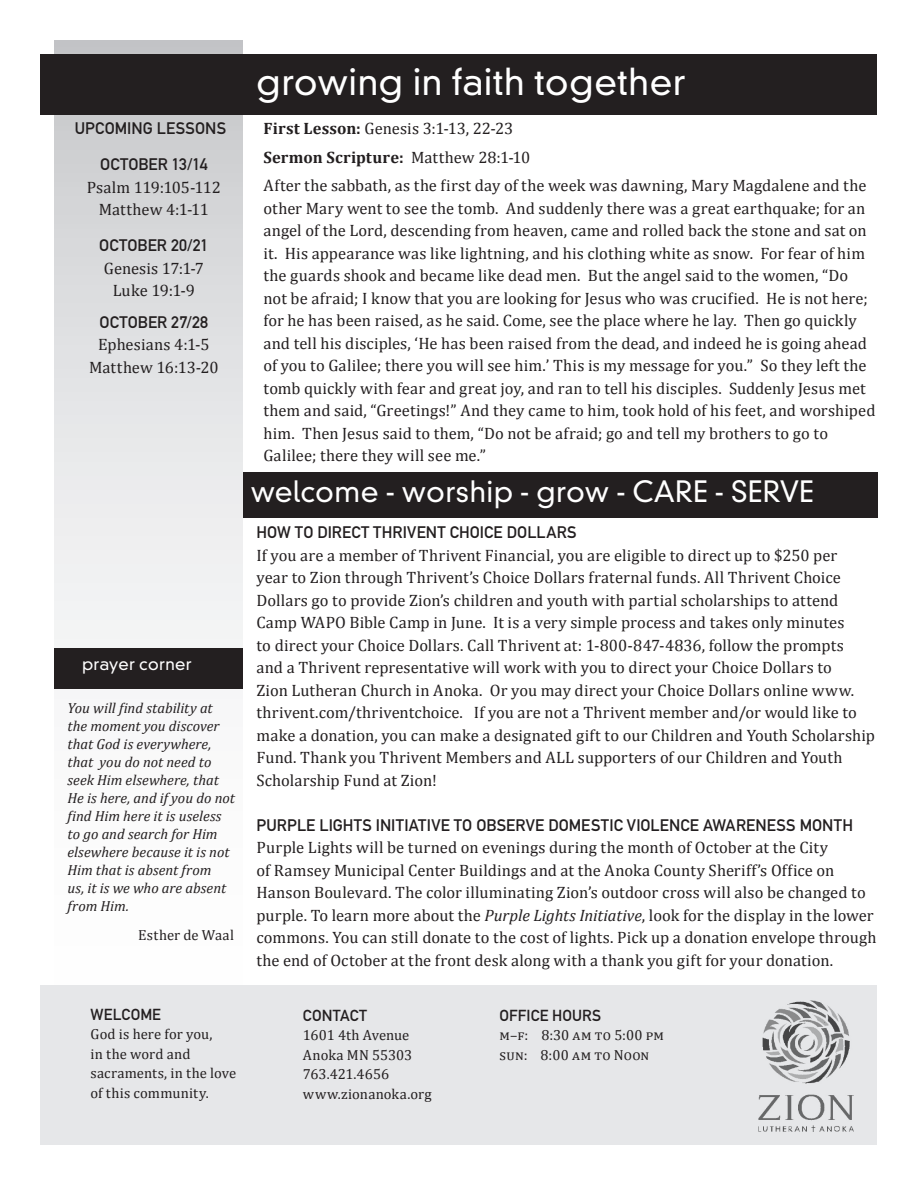
<style>
.page{position:relative;width:918px;height:1188px;background:#fff}
.page>*{position:absolute;margin:0;border:0;box-sizing:border-box;transform-origin:0 0}
.Section_Headers_-_Wh{font:300 36px "DIN Neuzeit Grotesk Std";letter-spacing:.01em;color:#fff}
.Section_Headers_-_Wh-2{font:300 28.5px "DIN Neuzeit Grotesk Std";letter-spacing:.005em;color:#fff}
.Body_Copy_-_General{font:16.5px/22.5px "Cambria";letter-spacing:.005em;color:#231f20}
.Section_Headers_-_Wh-3{font:16.5px/22.5px "Cambria";letter-spacing:.005em;color:#231f20}
.SubHeader_-_All_Caps{font:16.5px "DIN Mittelschrift Std";letter-spacing:.005em;color:#231f20}
.Body_Copy_-_General-2{font:16.5px "DIN Mittelschrift Std";letter-spacing:.005em;color:#231f20}
.Body_Copy_-_General-3{font:700 16.5px "Cambria";letter-spacing:.01em;color:#231f20}
.Section_Headers_-_Wh-4{font:300 16.5px "DIN Neuzeit Grotesk Std";letter-spacing:.015em;color:#fff}
.Side_Column_SubHeade{font:15.75px "DIN Mittelschrift Std";letter-spacing:.005em;color:#231f20}
.Body_Copy_-_General-4{font:italic 14.7px/18px "Cambria";color:#231f20}
.Side_Column_Copy___P{font:14.7px/19.5px "Cambria";color:#231f20}
.Body_Copy_-_General-5{font:14.7px "Cambria";letter-spacing:.02em;color:#231f20}
.s1{font-weight:700}
.s2{font-weight:400}
.s3{font-style:italic}
</style>
<div class="page">
<svg style="left:54px;top:40px;width:189px;height:946px"></svg>
<div style="left:40px;top:54px;width:838px;height:61px;background:#231f20"></div>
<div style="left:40px;top:986px;width:838px;height:159px;background:#e6e7e9"></div>
<img style="left:759px;top:1000px;width:94px;height:131px">
<div style="left:54px;top:648px;width:189px;height:40px;background:#231f20"></div>
<div style="left:243px;top:472px;width:635px;height:46px;background:#231f20"></div>
<p class="SubHeader_-_All_Caps" style="left:75px;top:119px;width:153px">UPCOMING LESSONS</p>
<p class="Body_Copy_-_General-2" style="left:100px;top:155px;width:109px">OCTOBER 13/14</p>
<p class="Body_Copy_-_General" style="left:87px;top:176px;width:136px">Psalm 119:105-112</p>
<p class="Body_Copy_-_General" style="left:99px;top:198px;width:112px">Matthew 4:1-11</p>
<p class="Body_Copy_-_General-2" style="left:99px;top:236px;width:111px">OCTOBER 20/21</p>
<p class="Body_Copy_-_General" style="left:104px;top:257px;width:102px">Genesis 17:1-7</p>
<p class="Body_Copy_-_General" style="left:113px;top:279px;width:84px">Luke 19:1-9</p>
<p class="Body_Copy_-_General-2" style="left:100px;top:312px;width:110px">OCTOBER 27/28</p>
<p class="Body_Copy_-_General" style="left:98px;top:333px;width:113px">Ephesians 4:1-5</p>
<p class="Body_Copy_-_General" style="left:89px;top:356px;width:131px">Matthew 16:13-20</p>
<p class="Section_Headers_-_Wh-4" style="left:82px;top:654px;width:111px">prayer corner</p>
<p class="Body_Copy_-_General-4" style="left:68px;top:699px;width:169px">You will find stability at the moment you discover that God is everywhere, that you do not need to seek Him elsewhere, that<br>He is here, and if you do not find Him here it is useless to go and search for Him elsewhere because it is not<br>Him that is absent from<br>us, it is we who are absent from Him.</p>
<p class="Body_Copy_-_General-5" style="left:138px;top:926px;width:97px">Esther de Waal</p>
<p class="Side_Column_SubHeade" style="left:91px;top:1005px;width:72px">WELCOME</p>
<p class="Side_Column_Copy___P" style="left:91px;top:1024px;width:124px">God is here for you, in the word and</p>
<p class="Side_Column_Copy___P" style="left:91px;top:1063px;width:147px">sacraments, in the love of this community.</p>
<p class="Section_Headers_-_Wh" style="left:256px;top:60px;width:430px">growing in faith together</p>
<p class="Body_Copy_-_General" style="left:264px;top:117px;width:251px"><span class="s1">First Lesson:</span> Genesis 3:1-13, 22-23</p>
<p class="Body_Copy_-_General-3" style="left:264px;top:146px;width:268px">Sermon Scripture: <span class="s2">Matthew 28:1-10</span></p>
<p class="Body_Copy_-_General" style="left:264px;top:174px;width:614px">After the sabbath, as the first day of the week was dawning, Mary Magdalene and the other Mary went to see the tomb. And suddenly there was a great earthquake; for an angel of the Lord, descending from heaven, came and rolled back the stone and sat on it. His appearance was like lightning, and his clothing white as snow. For fear of him the guards shook and became like dead men. But the angel said to the women, “Do not be afraid; I know that you are looking for Jesus who was crucified. He is not here; for he has been raised, as he said. Come, see the place where he lay. Then go quickly and tell his disciples, ‘He has been raised from the dead, and indeed he is going ahead of you to Galilee; there you will see him.’ This is my message for you.” So they left the tomb quickly with fear and great joy, and ran to tell his disciples. Suddenly Jesus met them and said, “Greetings!” And they came to him, took hold of his feet, and worshiped him. Then Jesus said to them, “Do not be afraid; go and tell my brothers to go to Galilee; there they will see me.”</p>
<p class="Section_Headers_-_Wh-2" style="left:251px;top:474px;width:565px">welcome - worship - grow - CARE - SERVE</p>
<p class="SubHeader_-_All_Caps" style="left:256px;top:523px;width:322px">HOW TO DIRECT THRIVENT CHOICE DOLLARS</p>
<p class="Section_Headers_-_Wh-3" style="left:256px;top:544px;width:620px">If you are a member of Thrivent Financial, you are eligible to direct up to $250 per<br>year to Zion through Thrivent’s Choice Dollars fraternal funds. All Thrivent Choice Dollars go to provide Zion’s children and youth with partial scholarships to attend Camp WAPO Bible Camp in June. It is a very simple process and takes only minutes<br>to direct your Choice Dollars. Call Thrivent at: 1-800-847-4836, follow the prompts<br>and a Thrivent representative will work with you to direct your Choice Dollars to<br>Zion Lutheran Church in Anoka. Or you may direct your Choice Dollars online www. thrivent.com/thriventchoice. If you are not a Thrivent member and/or would like to make a donation, you can make a designated gift to our Children and Youth Scholarship Fund. Thank you Thrivent Members and ALL supporters of our Children and Youth Scholarship Fund at Zion!</p>
<p class="SubHeader_-_All_Caps" style="left:256px;top:815px;width:598px">PURPLE LIGHTS INITIATIVE TO OBSERVE DOMESTIC VIOLENCE AWARENESS MONTH</p>
<p class="Body_Copy_-_General" style="left:256px;top:836px;width:622px">Purple Lights will be turned on evenings during the month of October at the City<br>of Ramsey Municipal Center Buildings and at the Anoka County Sheriff’s Office on Hanson Boulevard. The color illuminating Zion’s outdoor cross will also be changed to purple. To learn more about the <span class="s3">Purple Lights Initiative</span>, look for the display in the lower commons. You can still donate to the cost of lights. Pick up a donation envelope through the end of October at the front desk along with a thank you gift for your donation.</p>
<p class="Side_Column_SubHeade" style="left:303px;top:1006px;width:66px">CONTACT</p>
<p class="Side_Column_Copy___P" style="left:303px;top:1025px;width:130px">1601 4th Avenue<br>Anoka MN 55303<br>763.421.4656 www.zionanoka.org</p>
<p class="Side_Column_SubHeade" style="left:500px;top:1006px;width:103px">OFFICE HOURS</p>
<p class="Side_Column_Copy___P" style="left:500px;top:1025px;width:166px">m–f: 8:30 am to 5:00 pm</p>
<p class="Side_Column_Copy___P" style="left:500px;top:1045px;width:151px">sun: 8:00 am to Noon</p>
</div>
